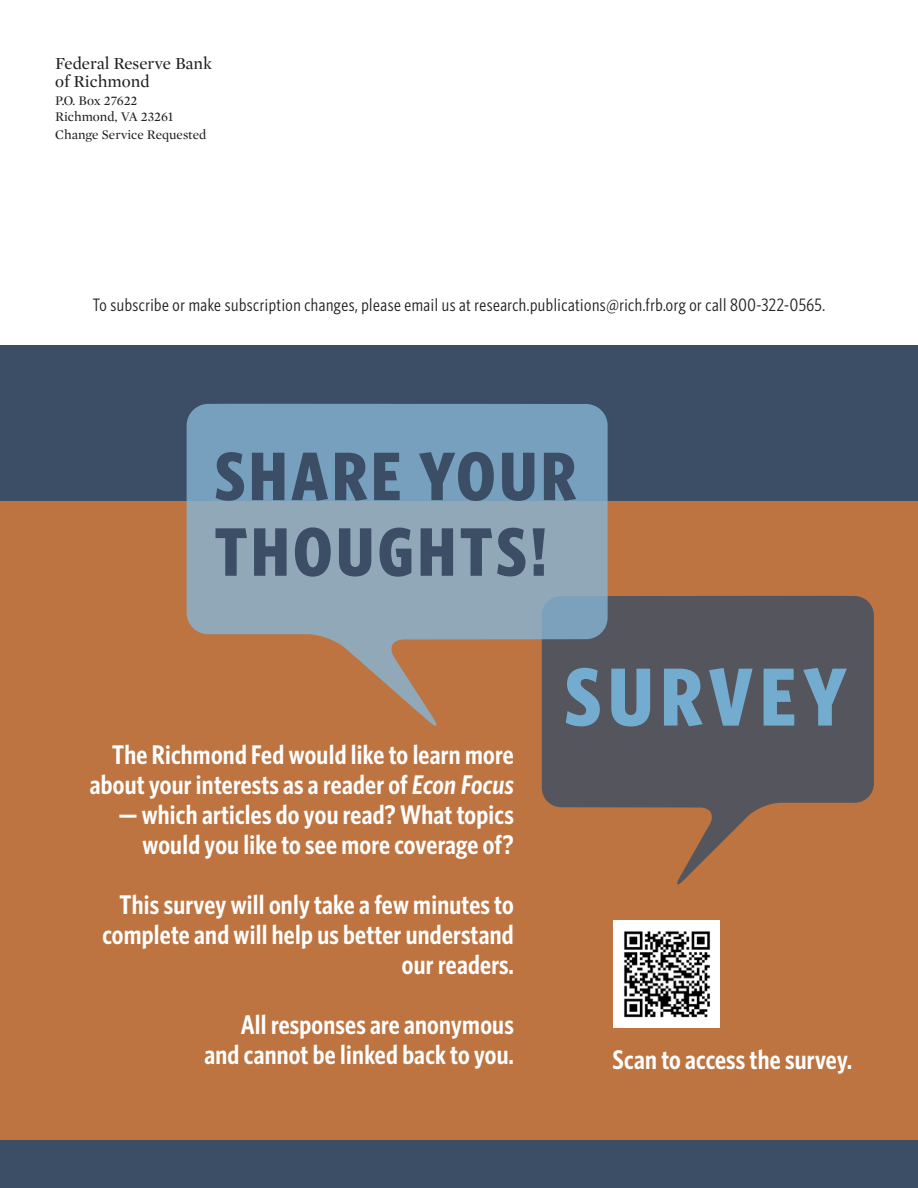
<style>
.page{position:relative;width:918px;height:1188px;background:#fff}
.page>*{position:absolute;margin:0;border:0;box-sizing:border-box;transform-origin:0 0}
.t1{font:700 82.5px "Whitney Condensed";letter-spacing:.09em;color:#74acd0}
.t2{font:700 68.7px/75.6px "Whitney Condensed";letter-spacing:.06em;color:#3b4e66}
.t3{font:600 27px/30px "Whitney Condensed";letter-spacing:.01em;color:#fff;text-align:right}
.t4{font:18px "Whitney Condensed";letter-spacing:.03em;color:#231f20}
.t5{font:17.25px/18px "Mercury Display";color:#231f20}
.t6{font:13.5px/16.5px "Mercury Display";color:#231f20}
.s1{font-style:italic}
</style>
<div class="page">
<div style="left:0;top:346px;width:918px;height:842px;background:#3b4e66"></div>
<div style="left:0;top:501px;width:918px;height:638px;background:#bd7441"></div>
<svg style="left:542px;top:596px;width:332px;height:289px;fill:#55555e"></svg>
<img style="left:614px;top:921px;width:106px;height:106px">
<svg style="left:187px;top:404px;width:421px;height:323px"></svg>
<p class="t5" style="left:55px;top:53px;width:158px">Federal Reserve Bank of Richmond</p>
<p class="t6" style="left:55px;top:91px;width:120px">P.O. Box 27622<br>Richmond, VA 23261</p>
<p class="t6" style="left:55px;top:126px;width:153px">Change Service Requested</p>
<p class="t4" style="left:93px;top:293px;width:734px">To subscribe or make subscription changes, please email us at research.publications@rich.frb.org or call 800-322-0565.</p>
<h2 class="t2" style="left:215px;top:435px;width:363px">SHARE YOUR<br>THOUGHTS!</h2>
<p class="t3" style="left:90px;top:739px;width:425px">The Richmond Fed would like to learn more about your interests as a reader of <span class="s1">Econ Focus</span></p>
<p class="t3" style="left:119px;top:798px;width:396px">— which articles do you read? What topics would you like to see more coverage of?</p>
<p class="t3" style="left:102px;top:888px;width:413px">This survey will only take a few minutes to complete and will help us better understand our readers.</p>
<p class="t3" style="left:204px;top:1008px;width:311px">All responses are anonymous and cannot be linked back to you.</p>
<h1 class="t1" style="left:565px;top:641px;width:283px">SURVEY</h1>
<p class="t3" style="left:613px;top:1044px;width:241px">Scan to access the survey.</p>
</div>
